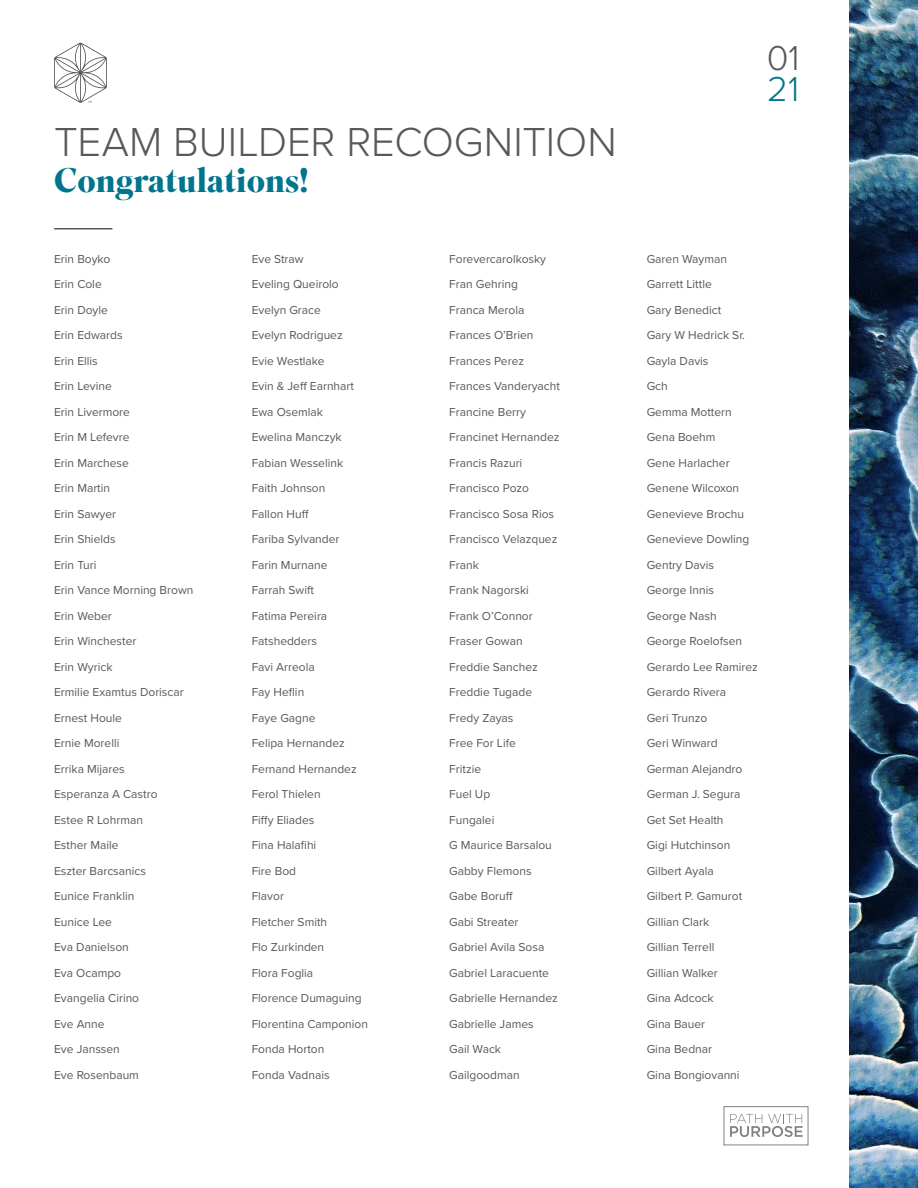
<style>
.page{position:relative;width:918px;height:1188px;background:#fff}
.page>*{position:absolute;margin:0;border:0;box-sizing:border-box;transform-origin:0 0}
.t1{font:300 42px "Proxima Nova";color:#57585a}
.t2{font:300 35.85px "Proxima Nova";color:#54575a}
.t3{font:300 35.85px "Proxima Nova";color:#00758d}
.t4{font:700 33px "Superior Title";color:#00758d}
.List_of_Names{font:12px "Proxima Nova";color:#57585a}
</style>
<div class="page">
<hr style="left:54px;top:228px;width:58px;height:2px;background:#54575a">
<svg style="left:723px;top:1106px;width:86px;height:40px"></svg>
<svg style="left:54px;top:43px;width:53px;height:60px"></svg>
<img style="left:849px;top:0;width:69px;height:1188px">
<h1 class="t1" style="left:54px;top:111px;width:564px">TEAM BUILDER RECOGNITION</h1>
<h3 class="t4" style="left:54px;top:160px;width:256px">Congratulations!</h3>
<p class="List_of_Names" style="left:54px;top:250px;width:58px">Erin Boyko</p>
<p class="List_of_Names" style="left:54px;top:276px;width:49px">Erin Cole</p>
<p class="List_of_Names" style="left:54px;top:301px;width:55px">Erin Doyle</p>
<p class="List_of_Names" style="left:54px;top:327px;width:70px">Erin Edwards</p>
<p class="List_of_Names" style="left:54px;top:352px;width:45px">Erin Ellis</p>
<p class="List_of_Names" style="left:54px;top:378px;width:59px">Erin Levine</p>
<p class="List_of_Names" style="left:54px;top:403px;width:77px">Erin Livermore</p>
<p class="List_of_Names" style="left:54px;top:429px;width:77px">Erin M Lefevre</p>
<p class="List_of_Names" style="left:54px;top:454px;width:76px">Erin Marchese</p>
<p class="List_of_Names" style="left:54px;top:480px;width:58px">Erin Martin</p>
<p class="List_of_Names" style="left:54px;top:505px;width:63px">Erin Sawyer</p>
<p class="List_of_Names" style="left:54px;top:531px;width:63px">Erin Shields</p>
<p class="List_of_Names" style="left:54px;top:556px;width:44px">Erin Turi</p>
<p class="List_of_Names" style="left:54px;top:582px;width:141px">Erin Vance Morning Brown</p>
<p class="List_of_Names" style="left:54px;top:607px;width:59px">Erin Weber</p>
<p class="List_of_Names" style="left:54px;top:632px;width:84px">Erin Winchester</p>
<p class="List_of_Names" style="left:54px;top:658px;width:60px">Erin Wyrick</p>
<p class="List_of_Names" style="left:54px;top:683px;width:131px">Ermilie Examtus Doriscar</p>
<p class="List_of_Names" style="left:54px;top:709px;width:69px">Ernest Houle</p>
<p class="List_of_Names" style="left:54px;top:734px;width:67px">Ernie Morelli</p>
<p class="List_of_Names" style="left:54px;top:760px;width:72px">Errika Mijares</p>
<p class="List_of_Names" style="left:54px;top:785px;width:105px">Esperanza A Castro</p>
<p class="List_of_Names" style="left:54px;top:811px;width:90px">Estee R Lohrman</p>
<p class="List_of_Names" style="left:54px;top:836px;width:66px">Esther Maile</p>
<p class="List_of_Names" style="left:54px;top:862px;width:93px">Eszter Barcsanics</p>
<p class="List_of_Names" style="left:54px;top:887px;width:82px">Eunice Franklin</p>
<p class="List_of_Names" style="left:54px;top:913px;width:59px">Eunice Lee</p>
<p class="List_of_Names" style="left:54px;top:938px;width:76px">Eva Danielson</p>
<p class="List_of_Names" style="left:54px;top:964px;width:69px">Eva Ocampo</p>
<p class="List_of_Names" style="left:54px;top:989px;width:87px">Evangelia Cirino</p>
<p class="List_of_Names" style="left:54px;top:1015px;width:52px">Eve Anne</p>
<p class="List_of_Names" style="left:54px;top:1040px;width:67px">Eve Janssen</p>
<p class="List_of_Names" style="left:54px;top:1066px;width:86px">Eve Rosenbaum</p>
<p class="List_of_Names" style="left:252px;top:250px;width:54px">Eve Straw</p>
<p class="List_of_Names" style="left:252px;top:276px;width:89px">Eveling Queirolo</p>
<p class="List_of_Names" style="left:252px;top:301px;width:71px">Evelyn Grace</p>
<p class="List_of_Names" style="left:252px;top:327px;width:93px">Evelyn Rodriguez</p>
<p class="List_of_Names" style="left:252px;top:352px;width:74px">Evie Westlake</p>
<p class="List_of_Names" style="left:252px;top:378px;width:104px">Evin &amp; Jeff Earnhart</p>
<p class="List_of_Names" style="left:252px;top:403px;width:73px">Ewa Osemlak</p>
<p class="List_of_Names" style="left:252px;top:429px;width:92px">Ewelina Manczyk</p>
<p class="List_of_Names" style="left:252px;top:454px;width:93px">Fabian Wesselink</p>
<p class="List_of_Names" style="left:252px;top:480px;width:75px">Faith Johnson</p>
<p class="List_of_Names" style="left:252px;top:505px;width:59px">Fallon Huff</p>
<p class="List_of_Names" style="left:252px;top:531px;width:89px">Fariba Sylvander</p>
<p class="List_of_Names" style="left:252px;top:556px;width:77px">Farin Murnane</p>
<p class="List_of_Names" style="left:252px;top:582px;width:64px">Farrah Swift</p>
<p class="List_of_Names" style="left:252px;top:607px;width:77px">Fatima Pereira</p>
<p class="List_of_Names" style="left:252px;top:632px;width:67px">Fatshedders</p>
<p class="List_of_Names" style="left:252px;top:658px;width:65px">Favi Arreola</p>
<p class="List_of_Names" style="left:252px;top:683px;width:54px">Fay Heflin</p>
<p class="List_of_Names" style="left:252px;top:709px;width:65px">Faye Gagne</p>
<p class="List_of_Names" style="left:252px;top:734px;width:95px">Felipa Hernandez</p>
<p class="List_of_Names" style="left:252px;top:760px;width:106px">Fernand Hernandez</p>
<p class="List_of_Names" style="left:252px;top:785px;width:70px">Ferol Thielen</p>
<p class="List_of_Names" style="left:252px;top:811px;width:64px">Fiffy Eliades</p>
<p class="List_of_Names" style="left:252px;top:836px;width:66px">Fina Halafihi</p>
<p class="List_of_Names" style="left:252px;top:862px;width:46px">Fire Bod</p>
<p class="List_of_Names" style="left:252px;top:887px;width:34px">Flavor</p>
<p class="List_of_Names" style="left:252px;top:913px;width:77px">Fletcher Smith</p>
<p class="List_of_Names" style="left:252px;top:938px;width:74px">Flo Zurkinden</p>
<p class="List_of_Names" style="left:252px;top:964px;width:63px">Flora Foglia</p>
<p class="List_of_Names" style="left:252px;top:989px;width:112px">Florence Dumaguing</p>
<p class="List_of_Names" style="left:252px;top:1015px;width:118px">Florentina Camponion</p>
<p class="List_of_Names" style="left:252px;top:1040px;width:74px">Fonda Horton</p>
<p class="List_of_Names" style="left:252px;top:1066px;width:79px">Fonda Vadnais</p>
<p class="List_of_Names" style="left:449px;top:250px;width:98px">Forevercarolkosky</p>
<p class="List_of_Names" style="left:449px;top:276px;width:70px">Fran Gehring</p>
<p class="List_of_Names" style="left:449px;top:301px;width:77px">Franca Merola</p>
<p class="List_of_Names" style="left:449px;top:327px;width:86px">Frances O’Brien</p>
<p class="List_of_Names" style="left:449px;top:352px;width:76px">Frances Perez</p>
<p class="List_of_Names" style="left:449px;top:378px;width:112px">Frances Vanderyacht</p>
<p class="List_of_Names" style="left:449px;top:403px;width:78px">Francine Berry</p>
<p class="List_of_Names" style="left:449px;top:429px;width:112px">Francinet Hernandez</p>
<p class="List_of_Names" style="left:449px;top:454px;width:75px">Francis Razuri</p>
<p class="List_of_Names" style="left:449px;top:480px;width:81px">Francisco Pozo</p>
<p class="List_of_Names" style="left:449px;top:505px;width:106px">Francisco Sosa Rios</p>
<p class="List_of_Names" style="left:449px;top:531px;width:110px">Francisco Velazquez</p>
<p class="List_of_Names" style="left:449px;top:556px;width:31px">Frank</p>
<p class="List_of_Names" style="left:449px;top:582px;width:81px">Frank Nagorski</p>
<p class="List_of_Names" style="left:449px;top:607px;width:85px">Frank O’Connor</p>
<p class="List_of_Names" style="left:449px;top:632px;width:75px">Fraser Gowan</p>
<p class="List_of_Names" style="left:449px;top:658px;width:90px">Freddie Sanchez</p>
<p class="List_of_Names" style="left:449px;top:683px;width:84px">Freddie Tugade</p>
<p class="List_of_Names" style="left:449px;top:709px;width:66px">Fredy Zayas</p>
<p class="List_of_Names" style="left:449px;top:734px;width:68px">Free For Life</p>
<p class="List_of_Names" style="left:449px;top:760px;width:33px">Fritzie</p>
<p class="List_of_Names" style="left:449px;top:785px;width:43px">Fuel Up</p>
<p class="List_of_Names" style="left:449px;top:811px;width:47px">Fungalei</p>
<p class="List_of_Names" style="left:449px;top:836px;width:104px">G Maurice Barsalou</p>
<p class="List_of_Names" style="left:449px;top:862px;width:84px">Gabby Flemons</p>
<p class="List_of_Names" style="left:449px;top:887px;width:65px">Gabe Boruff</p>
<p class="List_of_Names" style="left:449px;top:913px;width:71px">Gabi Streater</p>
<p class="List_of_Names" style="left:449px;top:938px;width:97px">Gabriel Avila Sosa</p>
<p class="List_of_Names" style="left:449px;top:964px;width:101px">Gabriel Laracuente</p>
<p class="List_of_Names" style="left:449px;top:989px;width:110px">Gabrielle Hernandez</p>
<p class="List_of_Names" style="left:449px;top:1015px;width:86px">Gabrielle James</p>
<p class="List_of_Names" style="left:449px;top:1040px;width:53px">Gail Wack</p>
<p class="List_of_Names" style="left:449px;top:1066px;width:72px">Gailgoodman</p>
<h2 class="t2" style="left:767px;top:31px;width:34px">01</h2>
<h2 class="t3" style="left:767px;top:62px;width:33px">21</h2>
<p class="List_of_Names" style="left:647px;top:250px;width:82px">Garen Wayman</p>
<p class="List_of_Names" style="left:647px;top:276px;width:67px">Garrett Little</p>
<p class="List_of_Names" style="left:647px;top:301px;width:76px">Gary Benedict</p>
<p class="List_of_Names" style="left:647px;top:327px;width:100px">Gary W Hedrick Sr.</p>
<p class="List_of_Names" style="left:647px;top:352px;width:63px">Gayla Davis</p>
<p class="List_of_Names" style="left:647px;top:378px;width:23px">Gch</p>
<p class="List_of_Names" style="left:647px;top:403px;width:87px">Gemma Mottern</p>
<p class="List_of_Names" style="left:647px;top:429px;width:70px">Gena Boehm</p>
<p class="List_of_Names" style="left:647px;top:454px;width:84px">Gene Harlacher</p>
<p class="List_of_Names" style="left:647px;top:480px;width:94px">Genene Wilcoxon</p>
<p class="List_of_Names" style="left:647px;top:505px;width:99px">Genevieve Brochu</p>
<p class="List_of_Names" style="left:647px;top:531px;width:104px">Genevieve Dowling</p>
<p class="List_of_Names" style="left:647px;top:556px;width:69px">Gentry Davis</p>
<p class="List_of_Names" style="left:647px;top:582px;width:69px">George Innis</p>
<p class="List_of_Names" style="left:647px;top:607px;width:71px">George Nash</p>
<p class="List_of_Names" style="left:647px;top:632px;width:97px">George Roelofsen</p>
<p class="List_of_Names" style="left:647px;top:658px;width:113px">Gerardo Lee Ramirez</p>
<p class="List_of_Names" style="left:647px;top:683px;width:81px">Gerardo Rivera</p>
<p class="List_of_Names" style="left:647px;top:709px;width:62px">Geri Trunzo</p>
<p class="List_of_Names" style="left:647px;top:734px;width:72px">Geri Winward</p>
<p class="List_of_Names" style="left:647px;top:760px;width:97px">German Alejandro</p>
<p class="List_of_Names" style="left:647px;top:785px;width:95px">German J. Segura</p>
<p class="List_of_Names" style="left:647px;top:811px;width:78px">Get Set Health</p>
<p class="List_of_Names" style="left:647px;top:836px;width:85px">Gigi Hutchinson</p>
<p class="List_of_Names" style="left:647px;top:862px;width:69px">Gilbert Ayala</p>
<p class="List_of_Names" style="left:647px;top:887px;width:97px">Gilbert P. Gamurot</p>
<p class="List_of_Names" style="left:647px;top:913px;width:64px">Gillian Clark</p>
<p class="List_of_Names" style="left:647px;top:938px;width:69px">Gillian Terrell</p>
<p class="List_of_Names" style="left:647px;top:964px;width:73px">Gillian Walker</p>
<p class="List_of_Names" style="left:647px;top:989px;width:68px">Gina Adcock</p>
<p class="List_of_Names" style="left:647px;top:1015px;width:60px">Gina Bauer</p>
<p class="List_of_Names" style="left:647px;top:1040px;width:67px">Gina Bednar</p>
<p class="List_of_Names" style="left:647px;top:1066px;width:94px">Gina Bongiovanni</p>
</div>
